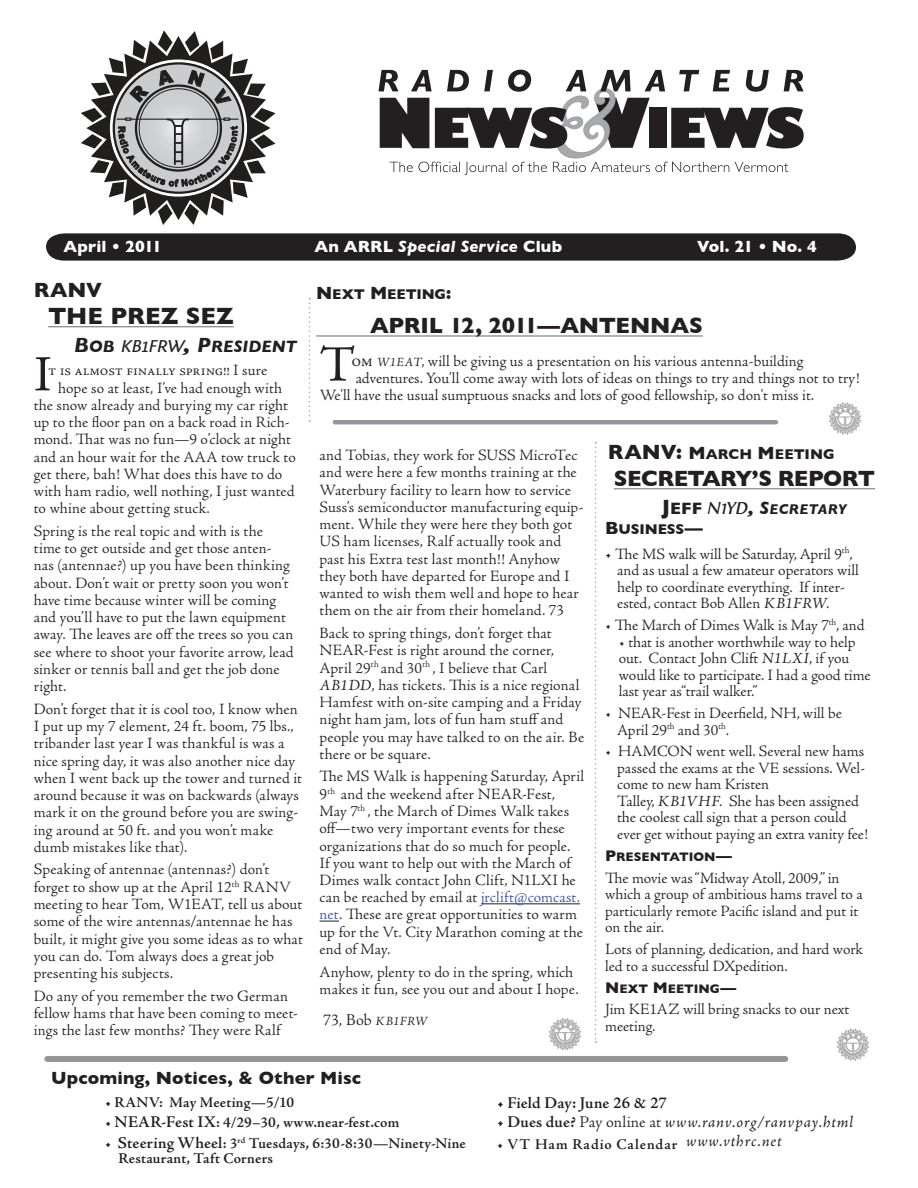
<style>
.page{position:relative;width:918px;height:1188px;background:#fff}
.page>*{position:absolute;margin:0;border:0;box-sizing:border-box;transform-origin:0 0}
.t1{font:51px "Adobe Jenson Pro";color:#231f20}
.t2{font:700 24px "Gill Sans";color:#231f20}
.t3{font:700 22.5px "Gill Sans";letter-spacing:-.02em;color:#231f20}
.t4{font:21px "Gill Sans Bold SC800";color:#231f20}
.t5{font:700 18px "Gill Sans";letter-spacing:.005em;color:#231f20}
.t6{font:16.8px "Gill Sans Bold Italic SC800";letter-spacing:.005em;color:#231f20}
.t7{font:italic 16.5px "Adobe Jenson Pro";letter-spacing:.05em;color:#231f20}
.t8{font:italic 700 16.5px "Gill Sans";letter-spacing:.01em;color:#fff}
.t9{font:700 16.5px "Gill Sans";letter-spacing:.01em;color:#fff}
.t10{font:600 16.5px "Adobe Jenson Pro";color:#231f20}
.t11{font:300 16.5px "Adobe Jenson Pro";color:#231f20}
.t12{font:300 15.75px/17.2px "Adobe Jenson Pro";letter-spacing:.005em;color:#231f20}
.t13{font:600 15px/15px "Adobe Jenson Pro";letter-spacing:.02em;color:#231f20}
.t14{font:600 15px "Adobe Jenson Pro";letter-spacing:.065em;color:#231f20}
.t15{font:14.4px "Gill Sans Bold SC800";letter-spacing:-.005em;color:#231f20}
.t16{font:14.4px "Gill Sans Bold Italic SC800";letter-spacing:.015em;color:#231f20}
.t17{font:12.6px "Gill Sans Bold SC800";color:#231f20}
.s1{font-style:normal}
.s2{font-size:18px}
.s3{font-size:21px}
.s4{font-family:"Fontin Sans";font-style:italic;font-size:18px}
.s5{font-weight:400;font-style:italic;font-size:12.75px}
.s6{font-family:"Gill Sans Bold SC800";font-size:21px}
.s7{font-family:"Gill Sans Bold SC800";font-size:16.8px}
.s8{font-family:"Fontin Italic SC800";font-size:18px}
.s9{font-size:16.5px}
.s10{font-weight:400;font-style:italic}
.s11{font-size:15.75px}
.s12{color:#3853a3}
.s13{font-weight:600;font-style:normal}
.s14{font-weight:300;font-style:normal}
</style>
<div class="page">
<svg style="left:46px;top:233px;width:810px;height:28px;background:#2b2728"></svg>
<svg style="left:378px;top:70px;width:426px;height:105px"></svg>
<svg style="left:309px;top:298px;width:1px;height:124px"></svg>
<hr style="left:316px;top:336px;width:387px;height:1px;background:#6c6d70">
<hr style="left:335px;top:420px;width:441px;height:4px;background:#939598">
<div style="left:47px;top:1056px;width:738px;height:6px;background:#939598"></div>
<svg style="left:548px;top:1017px;width:34px;height:34px"></svg>
<svg style="left:828px;top:402px;width:34px;height:33px"></svg>
<hr style="left:481px;top:903px;width:99px;height:1px;background:#231f20">
<svg style="left:320px;top:921px;width:19px;height:1px"></svg>
<hr style="left:48px;top:327px;width:186px;height:1px;background:#6c6d70">
<svg style="left:595px;top:442px;width:2px;height:601px"></svg>
<hr style="left:614px;top:489px;width:261px;height:1px;background:#6c6d70">
<svg style="left:836px;top:1028px;width:34px;height:33px"></svg>
<svg style="left:81px;top:30px;width:195px;height:195px"></svg>
<p class="t9" style="left:63px;top:236px;width:100px">APRIL • 2011</p>
<p class="t8" style="left:314px;top:236px;width:249px"><span class="s1">AN ARRL</span> Special Service <span class="s1">CLUB</span></p>
<p class="t9" style="left:697px;top:236px;width:121px">VOL. 21 • NO. 4</p>
<p class="t15" style="left:316px;top:286px;width:137px"><span class="s2">N</span>EXT <span class="s2">M</span>EETING<span class="s2">:</span></p>
<h3 class="t3" style="left:370px;top:312px;width:281px">APRIL 12, 2011—ANTENNA</h3>
<h3 class="t3" style="left:689px;top:312px;width:15px">S</h3>
<h1 class="t1" style="left:320px;top:336px;width:38px">T</h1>
<h3 class="t4" style="left:34px;top:277px;width:70px">RANV</h3>
<h2 class="t2" style="left:48px;top:302px;width:187px">THE PREZ SEZ</h2>
<p class="t6" style="left:74px;top:336px;width:224px"><span class="s3">B</span>OB <span class="s4">KB1FRW</span><span class="s3">, P</span>RESIDENT</p>
<p class="t12" style="left:351px;top:352px;width:453px"><span class="s2">om</span> <span class="s5">W1EAT</span>, will be giving us a presentation on his various antenna-building</p>
<p class="t12" style="left:356px;top:369px;width:505px">adventures. You'll come away with lots of ideas on things to try and things not to try!</p>
<p class="t12" style="left:320px;top:387px;width:496px">We'll have the usual sumptuous snacks and lots of good fellowship, so don't miss it.</p>
<h1 class="t1" style="left:34px;top:346px;width:19px">I</h1>
<p class="t12" style="left:48px;top:362px;width:220px">t is almost finally spring!! I sure</p>
<p class="t12" style="left:58px;top:379px;width:225px">hope so at least, I’ve had enough with</p>
<p class="t12" style="left:34px;top:397px;width:256px">the snow already and burying my car right</p>
<p class="t12" style="left:34px;top:414px;width:258px">up to the floor pan on a back road in Rich-</p>
<p class="t12" style="left:34px;top:431px;width:259px">mond. That was no fun—9 o’clock at night</p>
<p class="t12" style="left:34px;top:448px;width:264px">and an hour wait for the AAA tow truck to</p>
<p class="t12" style="left:34px;top:466px;width:250px">get there, bah! What does this have to do</p>
<p class="t12" style="left:34px;top:483px;width:263px">with ham radio, well nothing, I just wanted</p>
<p class="t12" style="left:34px;top:500px;width:178px">to whine about getting stuck.</p>
<p class="t12" style="left:34px;top:523px;width:261px">Spring is the real topic and with is the time to get outside and get those anten&shy;nas (antennae?) up you have been thinking about. Don’t wait or pretty soon you won’t have time because winter will be coming and you’ll have to put the lawn equipment away. The leaves are off the trees so you can see where to shoot your favorite arrow, lead sinker or tennis ball and get the job done right.</p>
<p class="t12" style="left:34px;top:701px;width:270px">Don’t forget that it is cool too, I know when I put up my 7 element, 24 ft. boom, 75 lbs., tribander last year I was thankful is was a nice spring day, it was also another nice day when I went back up the tower and turned it around because it was on backwards (always mark it on the ground before you are swing&shy;ing around at 50 ft. and you won’t make dumb mistakes like that).</p>
<p class="t12" style="left:34px;top:861px;width:271px">Speaking of antennae (antennas?) don’t forget to show up at the April 12<sup>th</sup> RANV meeting to hear Tom, W1EAT, tell us about some of the wire antennas/antennae he has built, it might give you some ideas as to what you can do. Tom always does a great job presenting his subjects.</p>
<p class="t12" style="left:34px;top:987px;width:266px">Do any of you remember the two German fellow hams that have been coming to meet&shy;ings the last few months? They were Ralf</p>
<p class="t15" style="left:608px;top:445px;width:228px"><span class="s3">RANV:</span> <span class="s2">M</span>ARCH <span class="s2">M</span>EETING</p>
<h3 class="t3" style="left:614px;top:465px;width:181px">SECRETARY’S REPO</h3>
<h3 class="t3" style="left:842px;top:465px;width:35px">RT</h3>
<p class="t16" style="left:662px;top:500px;width:186px"><span class="s6">J</span><span class="s7">EFF</span> <span class="s8">N1YD</span><span class="s2">, S</span>ECRETARY</p>
<p class="t15" style="left:605px;top:521px;width:99px"><span class="s2">B</span>USIN ESS<span class="s2">—</span></p>
<p class="t12" style="left:617px;top:546px;width:243px;line-height:16.5px;text-indent:-12px"><span class="s9">•</span> The MS walk will be Saturday, April 9<sup>th</sup>, and as usual a few amateur operators will help to coordinate everything. If inter&shy;ested, contact Bob Allen <span class="s10">KB1FRW</span>.</p>
<p class="t12" style="left:605px;top:617px;width:261px">• The March of Dimes Walk is May 7<sup>th</sup>, and</p>
<p class="t12" style="left:619px;top:634px;width:253px;line-height:16.5px">• that is another worthwhile way to help out. Contact John Clift <span class="s10">N1LXI</span>, if you would like to participate. I had a good time last year as“trail walker.”</p>
<p class="t12" style="left:617px;top:705px;width:226px;line-height:16.5px;text-indent:-12px">• NEAR-Fest in Deerfield, NH, will be<br>April 29<sup>th</sup> and 30<sup>th</sup>.</p>
<p class="t12" style="left:617px;top:744px;width:252px;line-height:16.5px;text-indent:-12px">• HAMCON went well. Several new hams passed the exams at the VE sessions. Wel&shy;come to new ham Kristen<br>Talley, <span class="s10">KB1VHF</span>. She has been assigned the coolest call sign that a person could ever get without paying an extra vanity fee!</p>
<p class="t17" style="left:605px;top:849px;width:128px"><span class="s11">P</span>RESENTATION<span class="s11">—</span></p>
<p class="t12" style="left:605px;top:870px;width:259px;line-height:16.5px">The movie was “Midway Atoll, 2009,” in which a group of ambitious hams travel to a particularly remote Pacific island and put it on the air.</p>
<p class="t12" style="left:605px;top:941px;width:259px;line-height:16.5px">Lots of planning, dedication, and hard work led to a successful DXpedition.</p>
<p class="t17" style="left:605px;top:981px;width:132px"><span class="s11">N</span>EXT <span class="s11">M</span>EETING<span class="s11">—</span></p>
<p class="t12" style="left:605px;top:1002px;width:246px;line-height:16.5px">Jim KE1AZ will bring snacks to our next meeting.</p>
<p class="t12" style="left:320px;top:447px;width:266px">and Tobias, they work for SUSS MicroTec and were here a few months training at the Waterbury facility to learn how to service Suss’s semiconductor manufacturing equip&shy;ment. While they were here they both got US ham licenses, Ralf actually took and past his Extra test last month!! Anyhow they both have departed for Europe and I wanted to wish them well and hope to hear them on the air from their homeland. 73</p>
<p class="t12" style="left:320px;top:625px;width:266px">Back to spring things, don’t forget that NEAR-Fest is right around the corner, April 29<sup>th</sup> and 30<sup>th</sup> , I believe that Carl <span class="s10">AB1DD</span>, has tickets. This is a nice regional Hamfest with on-site camping and a Friday night ham jam, lots of fun ham stuff and people you may have talked to on the air. Be there or be square.</p>
<p class="t12" style="left:320px;top:768px;width:266px">The MS Walk is happening Saturday, April 9<sup>th</sup> and the weekend after NEAR-Fest, May 7<sup>th</sup> , the March of Dimes Walk takes off—two very important events for these organizations that do so much for people.<br>If you want to help out with the March of Dimes walk contact John Clift, N1LXI he can be reached by email at <span class="s12">jrclift@comcast. net</span>. These are great opportunities to warm up for the Vt. City Marathon coming at the end of May.</p>
<p class="t12" style="left:320px;top:963px;width:261px">Anyhow, plenty to do in the spring, which makes it fun, see you out and about I hope.</p>
<p class="t11" style="left:323px;top:1011px;width:101px">73, Bob <span class="s5">Kb1frw</span></p>
<p class="t5" style="left:51px;top:1067px;width:311px">UPCOMING, NOTICES, &amp; OTHER M ISC</p>
<p class="t13" style="left:105px;top:1095px;width:191px">• RANV: May Meeting—5/10</p>
<p class="t13" style="left:105px;top:1115px;width:296px">• <span class="s9">NEAR-Fest IX</span>: 4/29–30, www.near-fest.com</p>
<p class="t13" style="left:119px;top:1136px;width:349px;text-indent:-13px">• <span class="s9">Steering Wheel</span>: 3<sup>rd</sup> Tuesdays, 6:30-8:30—Ninety-Nine<br>Restaurant, Taft Corners</p>
<p class="t10" style="left:497px;top:1093px;width:171px">• Field Day: June 26 &amp; 27</p>
<p class="t7" style="left:497px;top:1112px;width:357px"><span class="s13">• Dues due?</span> <span class="s14">Pay online at</span> www.ranv.org/ranvpay.html</p>
<p class="t14" style="left:497px;top:1135px;width:286px">• VT Ham Radio Calendar <sup>www.vthrc.net</sup></p>
</div>
